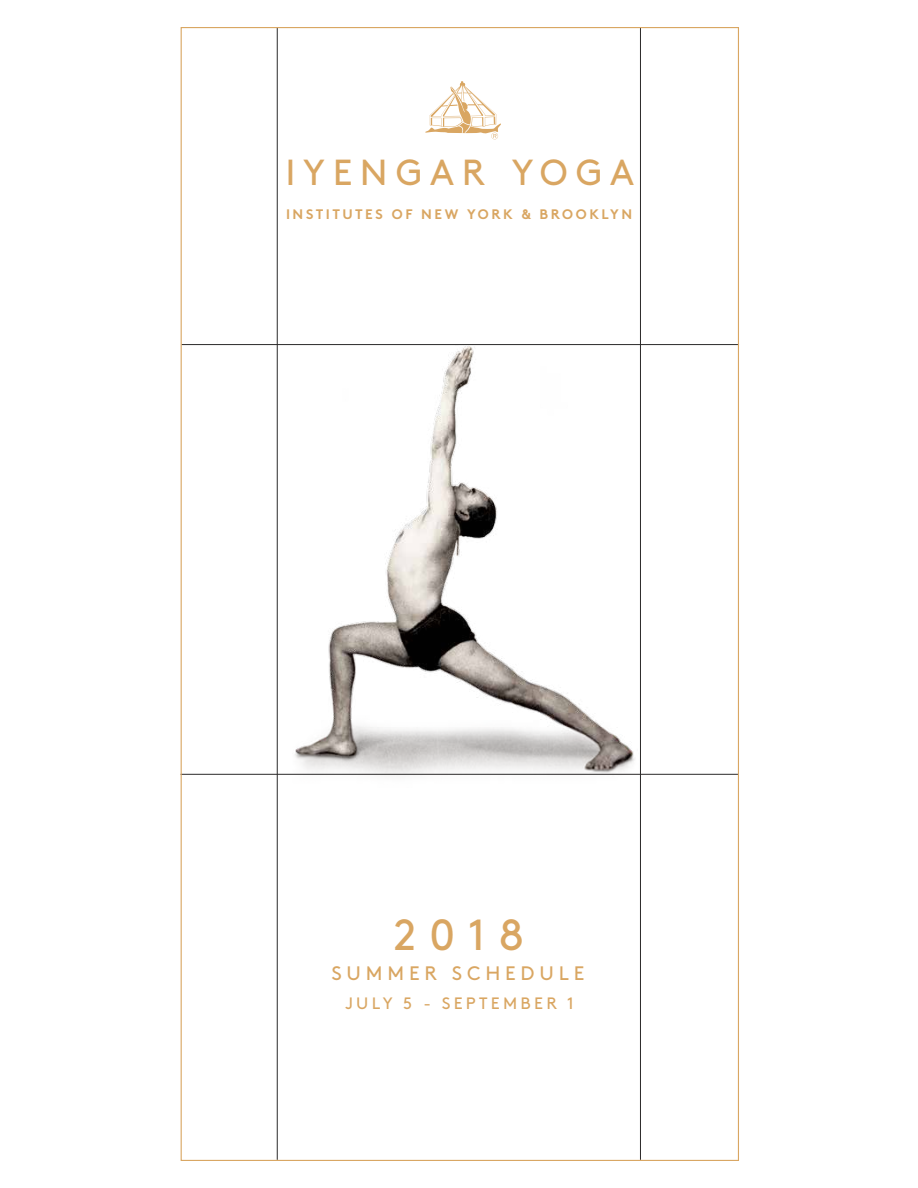
<style>
.page{position:relative;width:918px;height:1188px;background:#fff}
.page>*{position:absolute;margin:0;border:0;box-sizing:border-box;transform-origin:0 0}
.t1{font:43.5px "Brown Std";color:#d9a662}
.t2{font:36.15px "Brown Std";letter-spacing:.215em;color:#d9a662}
.t3{font:19.5px "Brown Std";letter-spacing:.25em;color:#d9a662}
.t4{font:16.5px "Brown Std";letter-spacing:.2em;color:#d9a662}
.t5{font:700 13.8px "Brown";letter-spacing:.185em;color:#d9a662}
</style>
<div class="page">
<hr style="left:277px;top:28px;width:1px;height:1132px;background:#2b2929">
<hr style="left:640px;top:27px;width:1px;height:1133px;background:#2b2929">
<svg style="left:425px;top:81px;width:76px;height:58px"></svg>
<img style="left:258px;top:334px;width:403px;height:453px">
<hr style="left:181px;top:774px;width:557px;height:1px;background:#2b2929">
<hr style="left:182px;top:344px;width:557px;height:1px;background:#2b2929">
<h2 class="t2" style="left:285px;top:151px;width:350px">IYENGAR YOGA</h2>
<p class="t5" style="left:286px;top:203px;width:348px">INSTITUTES OF NEW YORK &amp; BROOKLYN</p>
<h1 class="t1" style="left:394px;top:910px;width:132px">2018</h1>
<h3 class="t3" style="left:332px;top:962px;width:254px">SUMMER SCHEDULE</h3>
<p class="t4" style="left:345px;top:993px;width:230px">JULY 5 - SEPTEMBER 1</p>
</div>
